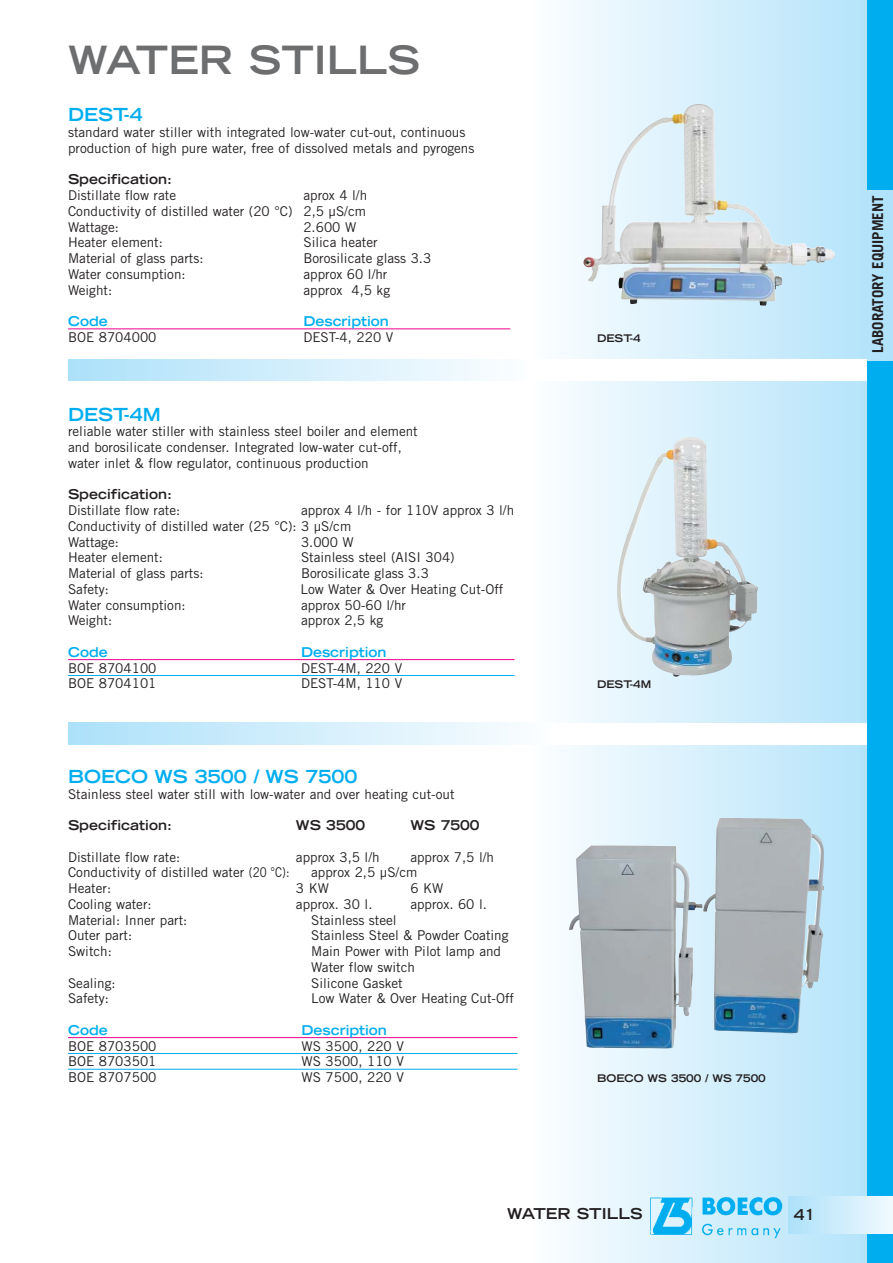
<style>
.page{position:relative;width:893px;height:1263px;background:#fff}
.page>*{position:absolute;margin:0;border:0;box-sizing:border-box;transform-origin:0 0}
.t1{font:700 expanded 39px "Trade Gothic LH";color:#6d6e70}
.t2{font:700 expanded 18px "Trade Gothic LH";color:#00aeef}
.t3{font:700 15px "Trade Gothic";color:#231f20}
.t4{font:700 expanded 15px "Trade Gothic LH";color:#231f20}
.t5{font:13.5px/15.8px "Trade Gothic";color:#231f20}
.t6{font:700 expanded 13.5px "Trade Gothic LH";color:#231f20}
.t7{font:700 expanded 13.5px "Trade Gothic LH";color:#00aeef}
.t8{font:700 expanded 10.5px "Trade Gothic LH";color:#231f20}
</style>
<div class="page">
<div style="left:531px;top:0;width:361px;height:1263px;background:linear-gradient(to right,#fcfeff,#b0e2fa)"></div>
<div style="left:554px;top:723px;width:338px;height:21px;background:#fff"></div>
<div style="left:68px;top:723px;width:486px;height:21px;background:linear-gradient(to right,#ace1fa,#fcfdff)"></div>
<div style="left:867px;top:361px;width:25px;height:902px;background:#00aeef"></div>
<div style="left:867px;top:0;width:25px;height:189px;background:#00aeef"></div>
<img style="left:649px;top:1196px;width:134px;height:43px">
<div style="left:788px;top:1196px;width:104px;height:37px;background:linear-gradient(to right,#ace1fa,#f0f9fe)"></div>
<img style="left:583px;top:104px;width:252px;height:201px">
<img style="left:616px;top:436px;width:142px;height:241px">
<div style="left:531px;top:359px;width:335px;height:22px;background:#fff"></div>
<div style="left:68px;top:359px;width:463px;height:22px;background:linear-gradient(to right,#ace1fa,#fcfdff)"></div>
<hr style="left:68px;top:329px;width:442px;height:1px;background:#ec008c">
<hr style="left:68px;top:659px;width:447px;height:1px;background:#ec008c">
<hr style="left:68px;top:675px;width:447px;height:1px;background:#00aeef">
<img style="left:569px;top:818px;width:255px;height:230px">
<hr style="left:68px;top:1037px;width:449px;height:1px;background:#ec008c">
<hr style="left:68px;top:1053px;width:449px;height:1px;background:#00aeef">
<hr style="left:68px;top:1069px;width:449px;height:1px;background:#00aeef">
<h1 class="t1" style="left:68px;top:46px;width:353px">WATER STILLS</h1>
<h2 class="t2" style="left:68px;top:108px;width:76px">DEST-4</h2>
<p class="t5" style="left:68px;top:126px;width:408px">standard water stiller with integrated low-water cut-out, continuous production of high pure water, free of dissolved metals and pyrogens</p>
<p class="t6" style="left:68px;top:174px;width:105px">Specification:</p>
<p class="t5" style="left:68px;top:189px;width:110px">Distillate flow rate</p>
<p class="t5" style="left:68px;top:189px;width:301px;text-align:justify;text-indent:235px">aprox 4 l/h Conductivity of distilled water (20 °C) 2,5 μS/cm Wattage:</p>
<p class="t5" style="left:303px;top:220px;width:54px">2.600 W</p>
<p class="t5" style="left:68px;top:236px;width:96px">Heater element:</p>
<p class="t5" style="left:303px;top:236px;width:76px">Silica heater</p>
<p class="t5" style="left:68px;top:252px;width:137px">Material of glass parts:</p>
<p class="t5" style="left:303px;top:252px;width:129px">Borosilicate glass 3.3</p>
<p class="t5" style="left:68px;top:267px;width:119px">Water consumption:</p>
<p class="t5" style="left:303px;top:267px;width:86px">approx 60 l/hr</p>
<p class="t5" style="left:68px;top:283px;width:46px">Weight:</p>
<p class="t5" style="left:303px;top:283px;width:88px">approx 4,5 kg</p>
<p class="t7" style="left:68px;top:316px;width:41px">Code</p>
<p class="t7" style="left:303px;top:316px;width:87px">Description</p>
<p class="t5" style="left:68px;top:330px;width:90px">BOE 8704000</p>
<p class="t5" style="left:303px;top:330px;width:91px">DEST-4, 220 V</p>
<h2 class="t2" style="left:68px;top:407px;width:94px">DEST-4M</h2>
<p class="t5" style="left:68px;top:425px;width:351px">reliable water stiller with stainless steel boiler and element and borosilicate condenser. Integrated low-water cut-off, water inlet &amp; flow regulator, continuous production</p>
<p class="t6" style="left:68px;top:489px;width:105px">Specification:</p>
<p class="t5" style="left:68px;top:504px;width:114px">Distillate flow rate:</p>
<p class="t5" style="left:68px;top:504px;width:448px;text-indent:233px">approx 4 l/h - for 110V approx 3 l/h<br>Conductivity of distilled water (25 °C): 3 μS/cm<br>Wattage:</p>
<p class="t5" style="left:301px;top:535px;width:54px">3.000 W</p>
<p class="t5" style="left:68px;top:551px;width:96px">Heater element:</p>
<p class="t5" style="left:301px;top:551px;width:155px">Stainless steel (AISI 304)</p>
<p class="t5" style="left:68px;top:567px;width:137px">Material of glass parts:</p>
<p class="t5" style="left:301px;top:567px;width:129px">Borosilicate glass 3.3</p>
<p class="t5" style="left:68px;top:582px;width:42px">Safety:</p>
<p class="t5" style="left:300px;top:582px;width:204px">Low Water &amp; Over Heating Cut-Off</p>
<p class="t5" style="left:68px;top:598px;width:119px">Water consumption:</p>
<p class="t5" style="left:301px;top:598px;width:107px">approx 50-60 l/hr</p>
<p class="t5" style="left:68px;top:614px;width:46px">Weight:</p>
<p class="t5" style="left:301px;top:614px;width:84px">approx 2,5 kg</p>
<p class="t7" style="left:68px;top:647px;width:41px">Code</p>
<p class="t7" style="left:301px;top:647px;width:87px">Description</p>
<p class="t5" style="left:68px;top:661px;width:90px">BOE 8704100</p>
<p class="t5" style="left:301px;top:661px;width:103px">DEST-4M, 220 V</p>
<p class="t5" style="left:68px;top:677px;width:90px">BOE 8704101</p>
<p class="t5" style="left:301px;top:677px;width:103px">DEST-4M, 110 V</p>
<h2 class="t2" style="left:68px;top:770px;width:291px">BOECO WS 3500 / WS 7500</h2>
<p class="t5" style="left:68px;top:787px;width:388px">Stainless steel water still with low-water and over heating cut-out</p>
<p class="t6" style="left:68px;top:820px;width:105px">Specification:</p>
<p class="t6" style="left:296px;top:820px;width:71px">WS 3500</p>
<p class="t6" style="left:410px;top:820px;width:71px">WS 7500</p>
<p class="t5" style="left:68px;top:850px;width:114px">Distillate flow rate:</p>
<p class="t5" style="left:296px;top:850px;width:85px">approx 3,5 l/h</p>
<p class="t5" style="left:410px;top:850px;width:85px">approx 7,5 l/h</p>
<p class="t5" style="left:68px;top:866px;width:223px">Conductivity of distilled water (20 °C):</p>
<p class="t5" style="left:311px;top:866px;width:108px">approx 2,5 μS/cm</p>
<p class="t5" style="left:68px;top:882px;width:45px">Heater:</p>
<p class="t5" style="left:296px;top:882px;width:35px">3 KW</p>
<p class="t5" style="left:410px;top:882px;width:35px">6 KW</p>
<p class="t5" style="left:68px;top:897px;width:85px">Cooling water:</p>
<p class="t5" style="left:296px;top:897px;width:78px">approx. 30 l.</p>
<p class="t5" style="left:410px;top:897px;width:78px">approx. 60 l.</p>
<p class="t5" style="left:68px;top:913px;width:121px">Material: Inner part:</p>
<p class="t5" style="left:311px;top:913px;width:87px">Stainless steel</p>
<p class="t5" style="left:68px;top:929px;width:66px">Outer part:</p>
<p class="t5" style="left:311px;top:929px;width:199px">Stainless Steel &amp; Powder Coating</p>
<p class="t5" style="left:68px;top:945px;width:45px">Switch:</p>
<p class="t5" style="left:311px;top:945px;width:191px">Main Power with Pilot lamp and<br>Water flow switch</p>
<p class="t5" style="left:68px;top:976px;width:49px">Sealing:</p>
<p class="t5" style="left:311px;top:976px;width:93px">Silicone Gasket</p>
<p class="t5" style="left:68px;top:992px;width:42px">Safety:</p>
<p class="t5" style="left:311px;top:992px;width:204px">Low Water &amp; Over Heating Cut-Off</p>
<p class="t7" style="left:68px;top:1025px;width:41px">Code</p>
<p class="t7" style="left:301px;top:1025px;width:87px">Description</p>
<p class="t5" style="left:68px;top:1039px;width:90px">BOE 8703500</p>
<p class="t5" style="left:301px;top:1039px;width:104px">WS 3500, 220 V</p>
<p class="t5" style="left:68px;top:1055px;width:90px">BOE 8703501</p>
<p class="t5" style="left:301px;top:1055px;width:104px">WS 3500, 110 V</p>
<p class="t5" style="left:68px;top:1071px;width:90px">BOE 8707500</p>
<p class="t5" style="left:301px;top:1071px;width:104px">WS 7500, 220 V</p>
<p class="t8" style="left:597px;top:334px;width:45px">DEST-4</p>
<p class="t8" style="left:597px;top:681px;width:56px">DEST-4M</p>
<p class="t8" style="left:597px;top:1074px;width:170px">BOECO WS 3500 / WS 7500</p>
<p class="t4" style="left:507px;top:1208px;width:137px">WATER STILLS</p>
<p class="t4" style="left:794px;top:1209px;width:23px">41</p>
<p class="t3" style="left:872px;top:353px;width:159px;rotate:-90deg">LABORATORY EQUIPMENT</p>
</div>
